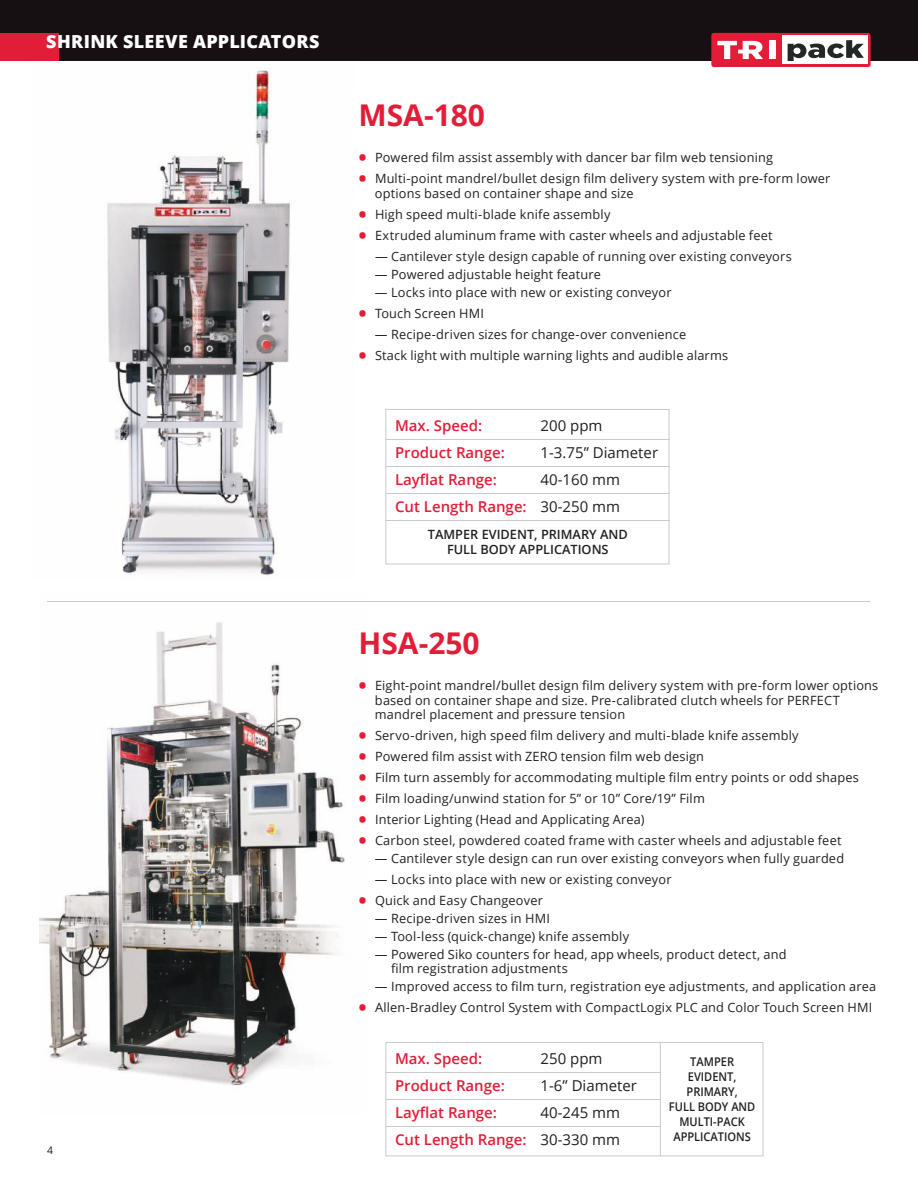
<style>
.page{position:relative;width:918px;height:1188px;background:#fff}
.page>*{position:absolute;margin:0;border:0;box-sizing:border-box;transform-origin:0 0}
.t1{font:700 30px "Open Sans";color:#e21d38}
.t2{font:800 18px "Open Sans";letter-spacing:.015em;color:#fff}
.t3{font:15px/27px "Open Sans";color:#241f1f;text-align:right}
.t4{font:600 15px "Open Sans";color:#e21d38}
.t5{font:12.75px/14.2px "Open Sans";letter-spacing:.015em;color:#241f1f}
.t6{font:600 12.75px/15px "Open Sans";color:#241f1f;text-align:center}
.t7{font:600 12px/15px "Open Sans";color:#241f1f;text-align:center;scale:.92 1}
.t8{font:10.5px "Open Sans";color:#241f1f}
.s1{font-weight:700;font-size:21px;color:#e21d38}
.s2{font-weight:600;color:#e21d38}
.s3{color:#fff}
</style>
<div class="page">
<img style="left:39px;top:622px;width:306px;height:464px">
<div style="left:385px;top:1042px;width:378px;height:114px;border:1px solid #cbcacb"></div>
<hr style="left:386px;top:1072px;width:274px;height:1px;background:#cbcacb">
<hr style="left:386px;top:1099px;width:274px;height:1px;background:#cbcacb">
<hr style="left:386px;top:1126px;width:274px;height:1px;background:#cbcacb">
<hr style="left:47px;top:601px;width:824px;height:1px;background:#cbcacb">
<img style="left:107px;top:70px;width:183px;height:506px">
<div style="left:386px;top:409px;width:283px;height:155px;border:1px solid #cbcacb"></div>
<hr style="left:386px;top:439px;width:284px;height:1px;background:#cbcacb">
<hr style="left:386px;top:466px;width:284px;height:1px;background:#cbcacb">
<hr style="left:386px;top:493px;width:284px;height:1px;background:#cbcacb">
<hr style="left:386px;top:520px;width:284px;height:1px;background:#cbcacb">
<div style="left:0;top:0;width:918px;height:61px;background:#171013"></div>
<div style="left:711px;top:33px;width:160px;height:34px;background:#e31d38;border-radius:3px"></div>
<svg style="left:717px;top:41px;width:46px;height:18px"></svg>
<div style="left:769px;top:41px;width:6px;height:18px;background:#fff"></div>
<div style="left:782px;top:36px;width:86px;height:28px;background:#fff"></div>
<svg style="left:788px;top:40px;width:76px;height:21px"></svg>
<div style="left:0;top:33px;width:58px;height:28px;background:#e21d38"></div>
<hr style="left:660px;top:1043px;width:1px;height:113px;background:#cbcacb">
<h2 class="t2" style="left:46px;top:27px;width:275px">SHRINK SLEEVE APPLICATORS</h2>
<p class="t8" style="left:47px;top:1143px;width:8px">4</p>
<h1 class="t1" style="left:358px;top:94px;width:128px">MSA-180</h1>
<p class="t5" style="left:358px;top:150px;width:416px"><span class="s1">•</span> Powered film assist assembly with dancer bar film web tensioning</p>
<p class="t5" style="left:375px;top:171px;width:457px;text-indent:-16px"><span class="s1">•</span> Multi-point mandrel/bullet design film delivery system with pre-form lower options based on container shape and size</p>
<p class="t5" style="left:358px;top:206px;width:253px"><span class="s1">•</span> High speed multi-blade knife assembly</p>
<p class="t5" style="left:358px;top:227px;width:416px"><span class="s1">•</span> Extruded aluminum frame with caster wheels and adjustable feet</p>
<p class="t5" style="left:375px;top:248px;width:418px">— Cantilever style design capable of running over existing conveyors</p>
<p class="t5" style="left:375px;top:266px;width:228px">— Powered adjustable height feature</p>
<p class="t5" style="left:375px;top:284px;width:298px">— Locks into place with new or existing conveyor</p>
<p class="t5" style="left:358px;top:305px;width:127px"><span class="s1">•</span> Touch Screen HMI</p>
<p class="t5" style="left:375px;top:326px;width:313px">— Recipe-driven sizes for change-over convenience</p>
<p class="t5" style="left:358px;top:347px;width:371px"><span class="s1">•</span> Stack light with multiple warning lights and audible alarms</p>
<p class="t4" style="left:395px;top:416px;width:89px">Max. Speed:</p>
<p class="t3" style="left:541px;top:412px;width:63px">200 ppm</p>
<p class="t4" style="left:395px;top:443px;width:111px">Product Range:</p>
<p class="t3" style="left:541px;top:439px;width:119px">1-3.75” Diameter</p>
<p class="t4" style="left:395px;top:470px;width:103px">Layflat Range:</p>
<p class="t3" style="left:395px;top:466px;width:227px">40-160 mm<br><span class="s2">Cut Length Range:</span> 30-250 mm</p>
<p class="t6" style="left:428px;top:527px;width:202px">TAMPER EVIDENT, PRIMARY AND<br>FULL BODY APPLICATIONS</p>
<h1 class="t1" style="left:358px;top:622px;width:123px">HSA-250</h1>
<p class="t5" style="left:375px;top:678px;width:505px;text-indent:-16px"><span class="s1">•</span> Eight-point mandrel/bullet design film delivery system with pre-form lower options based on container shape and size. Pre-calibrated clutch wheels for PERFECT mandrel placement and pressure tension</p>
<p class="t5" style="left:358px;top:728px;width:442px"><span class="s1">•</span> Servo-driven, high speed film delivery and multi-blade knife assembly</p>
<p class="t5" style="left:358px;top:749px;width:347px"><span class="s1">•</span> Powered film assist with ZERO tension film web design</p>
<p class="t5" style="left:358px;top:770px;width:502px"><span class="s1">•</span> Film turn assembly for accommodating multiple film entry points or odd shapes</p>
<p class="t5" style="left:358px;top:791px;width:348px"><span class="s1">•</span> Film loading/unwind station for 5” or 10” Core/19” Film</p>
<p class="t5" style="left:358px;top:812px;width:287px"><span class="s1">•</span> Interior Lighting (Head and Applicating Area)</p>
<p class="t5" style="left:358px;top:833px;width:485px"><span class="s1">•</span> Carbon steel, powdered coated frame with caster wheels and adjustable feet</p>
<p class="t5" style="left:375px;top:851px;width:471px">— Cantilever style design can run over existing conveyors when fully guarded</p>
<p class="t5" style="left:375px;top:872px;width:298px">— Locks into place with new or existing conveyor</p>
<p class="t5" style="left:358px;top:893px;width:186px"><span class="s1">•</span> Quick and Easy Changeover</p>
<p class="t5" style="left:375px;top:911px;width:176px">— Recipe-driven sizes in HMI</p>
<p class="t5" style="left:375px;top:929px;width:256px">— Tool-less (quick-change) knife assembly</p>
<p class="t5" style="left:375px;top:947px;width:413px">— Powered Siko counters for head, app wheels, product detect, and</p>
<p class="t5" style="left:375px;top:961px;width:194px"><span class="s3">—</span> film registration adjustments</p>
<p class="t5" style="left:375px;top:979px;width:503px">— Improved access to film turn, registration eye adjustments, and application area</p>
<p class="t5" style="left:358px;top:1000px;width:515px"><span class="s1">•</span> Allen-Bradley Control System with CompactLogix PLC and Color Touch Screen HMI</p>
<p class="t4" style="left:395px;top:1049px;width:89px">Max. Speed:</p>
<p class="t3" style="left:541px;top:1045px;width:63px">250 ppm</p>
<p class="t4" style="left:395px;top:1076px;width:111px">Product Range:</p>
<p class="t3" style="left:541px;top:1072px;width:98px">1-6” Diameter</p>
<p class="t4" style="left:395px;top:1103px;width:103px">Layflat Range:</p>
<p class="t3" style="left:395px;top:1099px;width:227px">40-245 mm<br><span class="s2">Cut Length Range:</span> 30-330 mm</p>
<p class="t7" style="left:669px;top:1053px;width:95px">TAMPER<br>EVIDENT,<br>PRIMARY,<br>FULL BODY AND<br>MULTI-PACK<br>APPLICATIONS</p>
</div>
